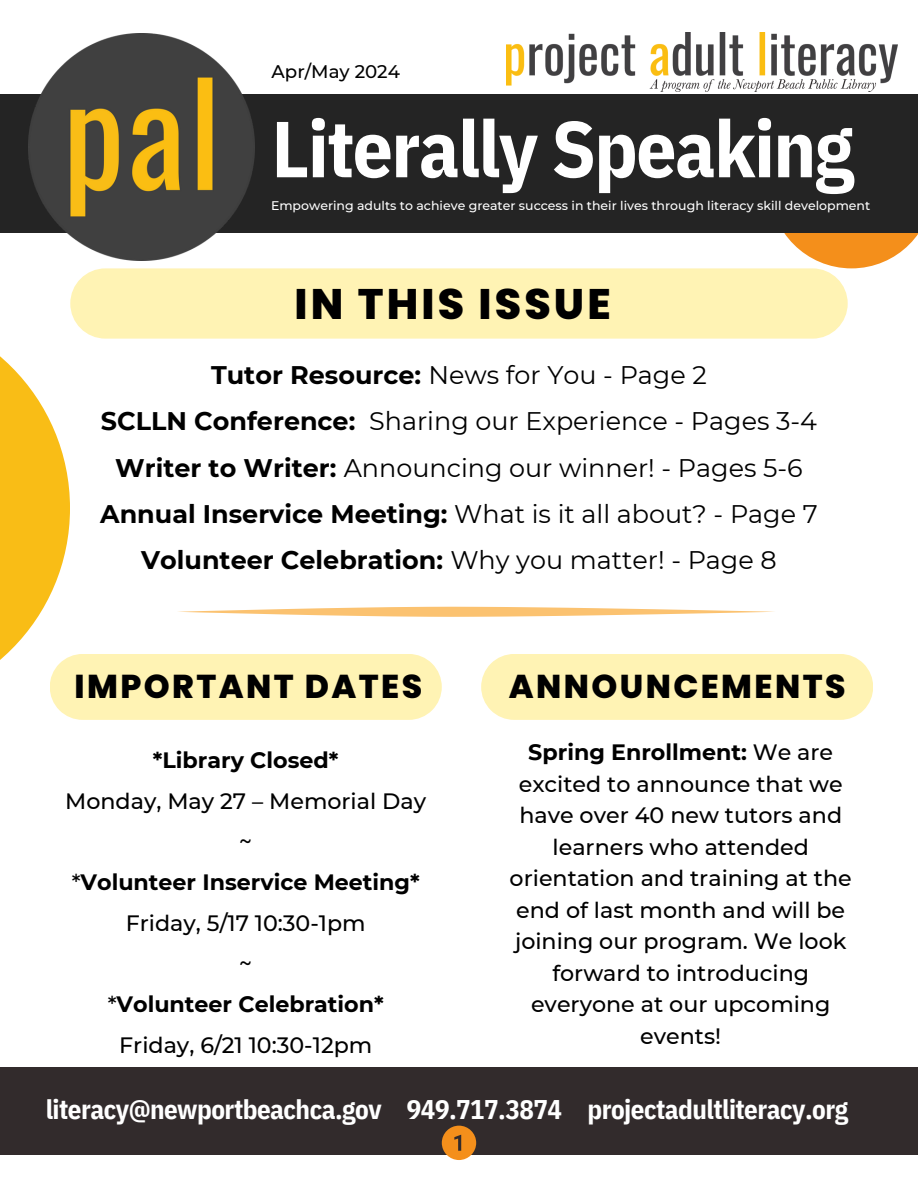
<style>
.page{position:relative;width:918px;height:1188px;background:#fff}
.page>*{position:absolute;margin:0;border:0;box-sizing:border-box;transform-origin:0 0}
.t1{font:700 79.2px "IBM Plex Sans Cond";letter-spacing:-.02em;color:#fff}
.t2{font:800 42.6px "Poppins";letter-spacing:.075em;color:#000}
.t3{font:800 33px "Poppins";letter-spacing:.075em;color:#000}
.t4{font:700 27px "IBM Plex Sans Cond";letter-spacing:-.02em;color:#fff}
.t5{font:25.5px/46.2px "Montserrat";color:#000;text-align:center}
.t6{font:500 22.2px/31.5px "Montserrat";color:#000;text-align:center}
.t7{font:500 18.3px "Montserrat";color:#000}
.t8{font:500 12.45px "Montserrat";color:#fff}
.s1{font-weight:700}
</style>
<div class="page">
<svg style="left:0;top:356px;width:70px;height:304px;fill:#f9bd16"></svg>
<svg style="left:784px;top:233px;width:134px;height:35px"></svg>
<div style="left:0;top:94px;width:918px;height:139px;background:#242424"></div>
<img style="left:28px;top:34px;width:226px;height:226px">
<img style="left:507px;top:33px;width:390px;height:58px">
<div style="left:0;top:1067px;width:917px;height:88px;background:#322b2c"></div>
<svg style="left:442px;top:1126px;width:34px;height:34px"></svg>
<svg style="left:178px;top:607px;width:596px;height:10px"></svg>
<div style="left:481px;top:654px;width:392px;height:66px;background:#fff3b4"></div>
<div style="left:50px;top:654px;width:392px;height:66px;background:#fff3b4"></div>
<div style="left:70px;top:268px;width:778px;height:71px;background:#fff3b4;border-radius:35px"></div>
<h5 class="t7" style="left:272px;top:61px;width:130px">Apr/May 2024</h5>
<h5 class="t1" style="left:272px;top:96px;width:584px">Literally Speaking</h5>
<h3 class="t8" style="left:271px;top:197px;width:601px">Empowering adults to achieve greater success in their lives through literacy skill development</h3>
<h6 class="t2" style="left:295px;top:274px;width:318px">IN THIS ISSUE</h6>
<h1 class="t5" style="left:100px;top:352px;width:719px"><span class="s1">Tutor Resource:</span> News for You - Page 2<br><span class="s1">SCLLN Conference:</span> Sharing our Experience - Pages 3-4<br><span class="s1">Writer to Writer:</span> Announcing our winner! - Pages 5-6<br><span class="s1">Annual Inservice Meeting:</span> What is it all about? - Page 7<br><span class="s1">Volunteer Celebration:</span> Why you matter! - Page 8</h1>
<h6 class="t3" style="left:74px;top:663px;width:349px">IMPORTANT DATES</h6>
<h3 class="t6" style="left:65px;top:740px;width:363px;line-height:40.7px"><span class="s1">*Library Closed*<br></span>Monday, May 27 – Memorial Day ~<br>*<span class="s1">Volunteer Inservice Meeting*<br></span>Friday, 5/17 10:30-1pm<br>~<br>*<span class="s1">Volunteer Celebration*<br></span>Friday, 6/21 10:30-12pm</h3>
<h2 class="t3" style="left:509px;top:664px;width:338px">ANNOUNCEMENTS</h2>
<p class="t6" style="left:510px;top:736px;width:344px"><span class="s1">Spring Enrollment:</span> We are excited to announce that we have over 40 new tutors and learners who attended orientation and training at the end of last month and will be joining our program. We look forward to introducing everyone at our upcoming events!</p>
<p class="t4" style="left:46px;top:1092px;width:804px">literacy@newportbeachca.gov 949.717.3874 projectadultliteracy.org</p>
</div>
